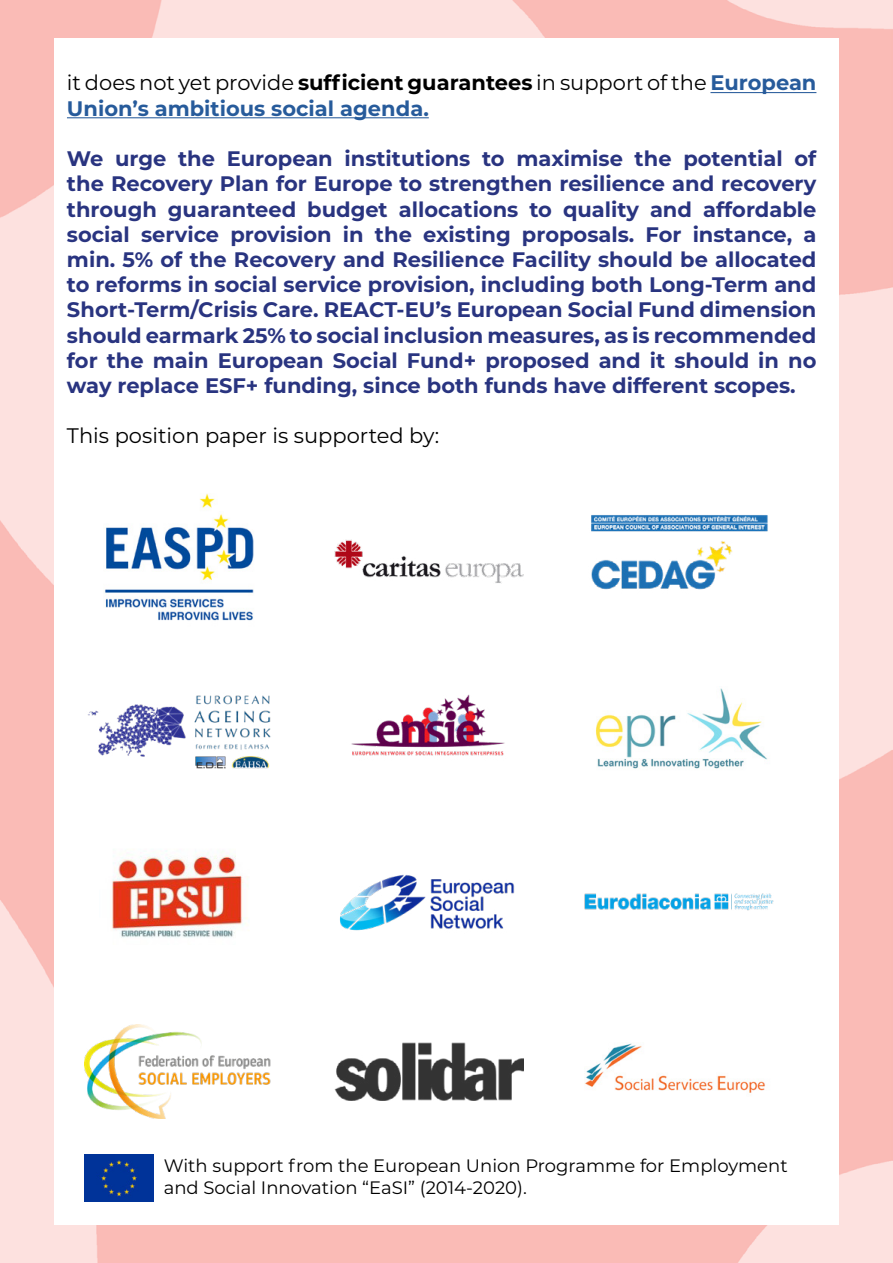
<style>
.page{position:relative;width:893px;height:1263px;background:#fff}
.page>*{position:absolute;margin:0;border:0;box-sizing:border-box;transform-origin:0 0}
.t1{font:700 21px/25.2px "Montserrat";color:#293480;text-align:justify}
.t2{font:700 21px/25.2px "Montserrat";color:#275b9b}
.t3{font:21px "Montserrat";color:#000}
.t4{font:18px/21.6px "Montserrat";color:#000}
.s1{font-weight:400;color:#000}
.s2{color:#000}
</style>
<div class="page">
<hr style="left:710px;top:92px;width:106px;height:1px;background:#275b9b">
<hr style="left:67px;top:117px;width:362px;height:1px;background:#275b9b">
<img style="left:104px;top:493px;width:150px;height:128px">
<img style="left:334px;top:539px;width:190px;height:44px">
<img style="left:591px;top:515px;width:177px;height:75px">
<img style="left:88px;top:695px;width:183px;height:74px">
<img style="left:351px;top:694px;width:154px;height:62px">
<img style="left:596px;top:688px;width:171px;height:81px">
<img style="left:112px;top:850px;width:135px;height:88px">
<img style="left:340px;top:874px;width:175px;height:57px">
<img style="left:584px;top:893px;width:189px;height:17px">
<img style="left:85px;top:1025px;width:186px;height:93px">
<img style="left:334px;top:1042px;width:190px;height:59px">
<img style="left:585px;top:1043px;width:181px;height:50px">
<img style="left:85px;top:1155px;width:69px;height:46px">
<p class="t2" style="left:67px;top:69px;width:751px"><span class="s1">it does not yet provide</span> <span class="s2">sufficient guarantees</span> <span class="s1">in support of the</span> European<br>Union’s ambitious social agenda.</p>
<p class="t1" style="left:67px;top:145px;width:751px">We urge the European institutions to maximise the potential of the Recovery Plan for Europe to strengthen resilience and recovery through guaranteed budget allocations to quality and affordable social service provision in the existing proposals. For instance, a min. 5% of the Recovery and Resilience Facility should be allocated to reforms in social service provision, including both Long-Term and Short-Term/Crisis Care. REACT-EU’s European Social Fund dimension should earmark 25% to social inclusion measures, as is recommended for the main European Social Fund+ proposed and it should in no way replace ESF+ funding, since both funds have different scopes.</p>
<p class="t3" style="left:67px;top:421px;width:374px">This position paper is supported by:</p>
<p class="t4" style="left:164px;top:1154px;width:625px">With support from the European Union Programme for Employment and Social Innovation “EaSI” (2014-2020).</p>
</div>
